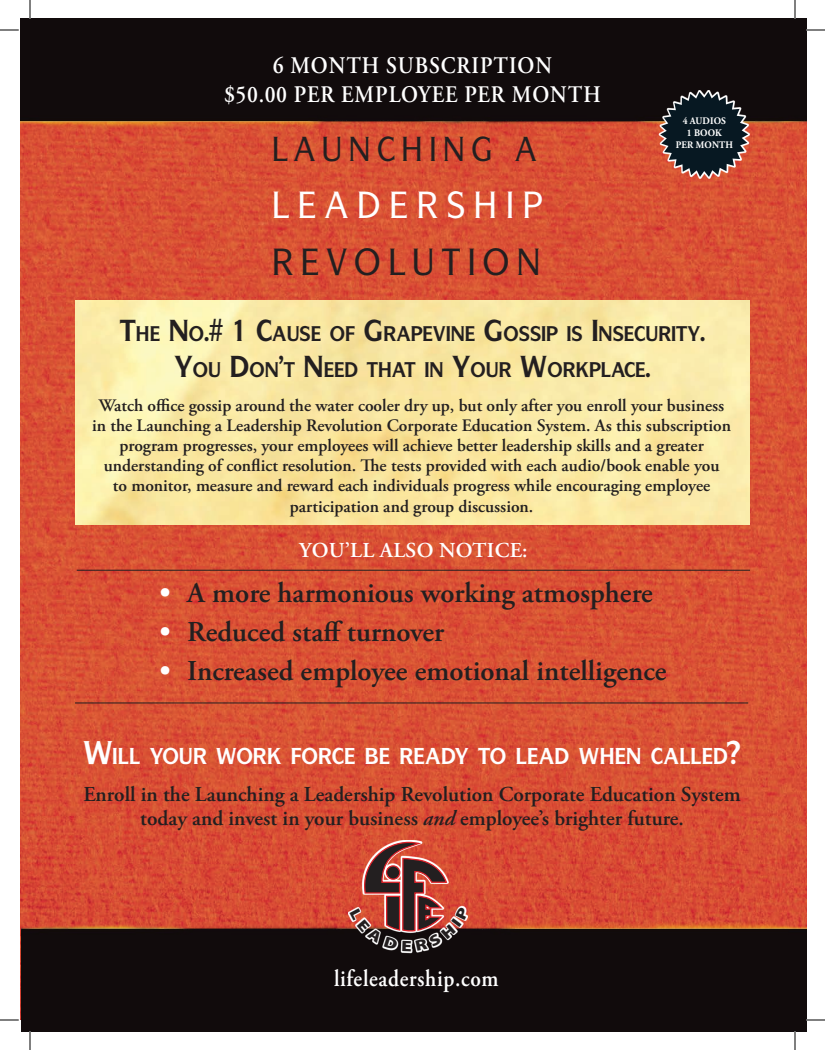
<style>
.page{position:relative;width:825px;height:1050px;background:#fff}
.page>*{position:absolute;margin:0;border:0;box-sizing:border-box;transform-origin:0 0}
.t1{font:500 37.38px "Symmetrie";letter-spacing:.25em;color:#fff;scale:.92 1}
.t2{font:500 37.38px "Symmetrie";letter-spacing:.21em;color:#231f20;scale:.92 1}
.t3{font:500 34.25px "Symmetrie";letter-spacing:.2em;color:#231f20;scale:.92 1}
.t4{font:600 28.75px "Adobe Garamond Pro";color:#231f20}
.t5{font:600 23.75px/28.8px "Adobe Garamond Pro";letter-spacing:.045em;color:#fff;text-align:center;scale:.9 1}
.t6{font:700 22.75px "Symmetrie";color:#fff;scale:.92 1}
.t7{font:600 21.25px/24.5px "Adobe Garamond Pro";color:#231f20;text-align:center}
.t8{font:600 21.25px "Adobe Garamond Pro";letter-spacing:.015em;color:#fff}
.t9{font:700 21px/35.8px "Symmetrie";color:#231f20;text-align:center;scale:.92 1}
.t10{font:600 17.5px/20.1px "Adobe Garamond Pro";color:#231f20;text-align:center}
.t11{font:700 10px/12px "Adobe Garamond Pro";letter-spacing:.015em;color:#fff;text-align:center;scale:.94 1}
.s1{font-size:30px}
.s2{color:#fff}
.s3{font-size:32.5px}
.s4{font-style:italic}
</style>
<div class="page">
<img style="left:20px;top:134px;width:786px;height:886px">
<img style="left:75px;top:300px;width:675px;height:225px">
<img style="left:22px;top:916px;width:784px;height:115px">
<img style="left:20px;top:19px;width:786px;height:115px">
<svg style="left:348px;top:840px;width:120px;height:113px"></svg>
<hr style="left:77px;top:570px;width:673px;height:1px;background:#231f20">
<hr style="left:75px;top:702px;width:673px;height:1px;background:#231f20">
<svg style="left:658px;top:90px;width:92px;height:89px"></svg>
<svg style="left:660px;top:92px;width:88px;height:85px;background:#383236"></svg>
<svg style="left:0;top:29px;width:19px;height:2px"></svg>
<svg style="left:806px;top:29px;width:19px;height:2px"></svg>
<svg style="left:0;top:1019px;width:19px;height:2px"></svg>
<svg style="left:806px;top:1019px;width:19px;height:2px"></svg>
<svg style="left:29px;top:0;width:2px;height:19px"></svg>
<svg style="left:29px;top:1031px;width:2px;height:19px"></svg>
<svg style="left:794px;top:0;width:2px;height:19px"></svg>
<svg style="left:794px;top:1031px;width:2px;height:19px"></svg>
<svg style="left:350px;top:841px;width:119px;height:111px;background:#9b554d"></svg>
<h3 class="t5" style="left:224px;top:52px;width:420px">6 MONTH SUBSCRIPTION<br>$50.00 PER EMPLOYEE PER MONTH</h3>
<h2 class="t3" style="left:272px;top:129px;width:289px">LAUNCHING A</h2>
<h1 class="t1" style="left:272px;top:183px;width:296px">LEADERSHIP</h1>
<h1 class="t2" style="left:272px;top:239px;width:294px">REVOLUTION</h1>
<p class="t11" style="left:676px;top:115px;width:62px">4 AUDIOS<br>1 BOOK<br>PER MONTH</p>
<p class="t9" style="left:120px;top:316px;width:637px"><span class="s1">T</span>HE <span class="s1">N</span>O<span class="s1">.# 1 C</span>AUSE OF <span class="s1">G</span>RAPEVINE <span class="s1">G</span>OSSIP IS <span class="s1">I</span>NSECURITY<span class="s1">.<br>Y</span>OU <span class="s1">D</span>ON<span class="s1">’</span>T <span class="s1">N</span>EED THAT IN <span class="s1">Y</span>OUR <span class="s1">W</span>ORKPLACE<span class="s1">.</span></p>
<p class="t10" style="left:92px;top:396px;width:640px">Watch office gossip around the water cooler dry up, but only after you enroll your business in the Launching a Leadership Revolution Corporate Education System. As this subscription program progresses, your employees will achieve better leadership skills and a greater understanding of conflict resolution. The tests provided with each audio/book enable you<br>to monitor, measure and reward each individuals progress while encouraging employee participation and group discussion.</p>
<p class="t8" style="left:299px;top:538px;width:230px">YOU’LL ALSO NOTICE:</p>
<h3 class="t4" style="left:160px;top:576px;width:495px"><span class="s2">•</span> A more harmonious working atmosphere</h3>
<h3 class="t4" style="left:160px;top:615px;width:286px"><span class="s2">•</span> Reduced staff turnover</h3>
<h3 class="t4" style="left:160px;top:654px;width:509px"><span class="s2">•</span> Increased employee emotional intelligence</h3>
<h3 class="t6" style="left:83px;top:742px;width:716px"><span class="s3">W</span>ILL YOUR WORK FORCE BE READY TO LEAD WHEN CALLED<span class="s3">?</span></h3>
<p class="t7" style="left:83px;top:782px;width:659px">Enroll in the Launching a Leadership Revolution Corporate Education System today and invest in your business <span class="s4">and</span> employee’s brighter future.</p>
<h3 class="t5" style="left:334px;top:964px;width:184px">lifeleadership.com</h3>
</div>
